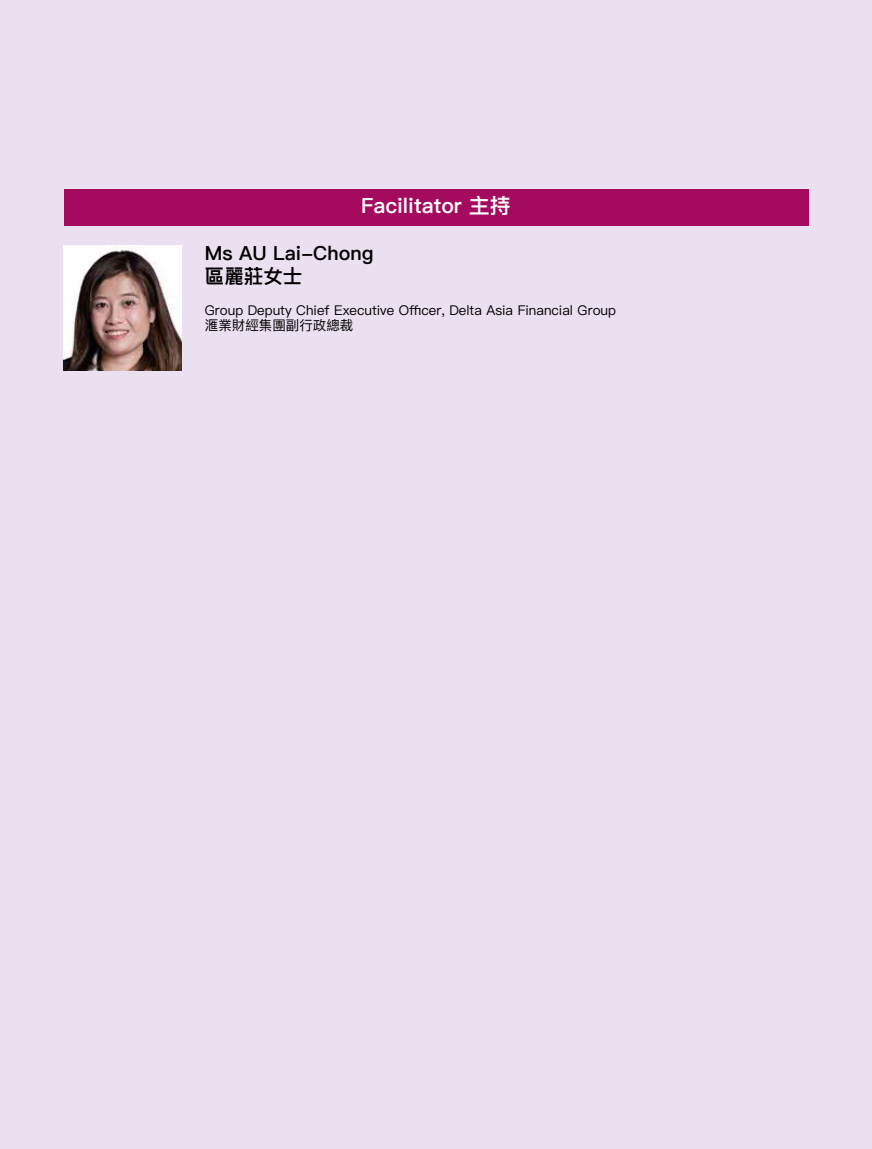
<style>
.page{position:relative;width:872px;height:1149px;background:#fff}
.page>*{position:absolute;margin:0;border:0;box-sizing:border-box;transform-origin:0 0}
.t1{font:600 21px "Ping Fang TC";color:#fff}
.t2{font:600 19.5px/22.5px "Ping Fang TC";color:#000}
.t3{font:13.5px/15px "Ping Fang TC";color:#000}
</style>
<div class="page">
<div style="left:0;top:0;width:872px;height:1148px;background:#eae0ef"></div>
<div style="left:64px;top:189px;width:744px;height:36px;background:#a40b5e"></div>
<img style="left:64px;top:246px;width:118px;height:124px">
<h1 class="t1" style="left:361px;top:193px;width:151px">Facilitator 主持</h1>
<h2 class="t2" style="left:205px;top:241px;width:170px">Ms AU Lai-Chong區麗莊女士</h2>
<p class="t3" style="left:205px;top:302px;width:413px">Group Deputy Chief Executive Officer, Delta Asia Financial Group滙業財經集團副行政總裁</p>
</div>
